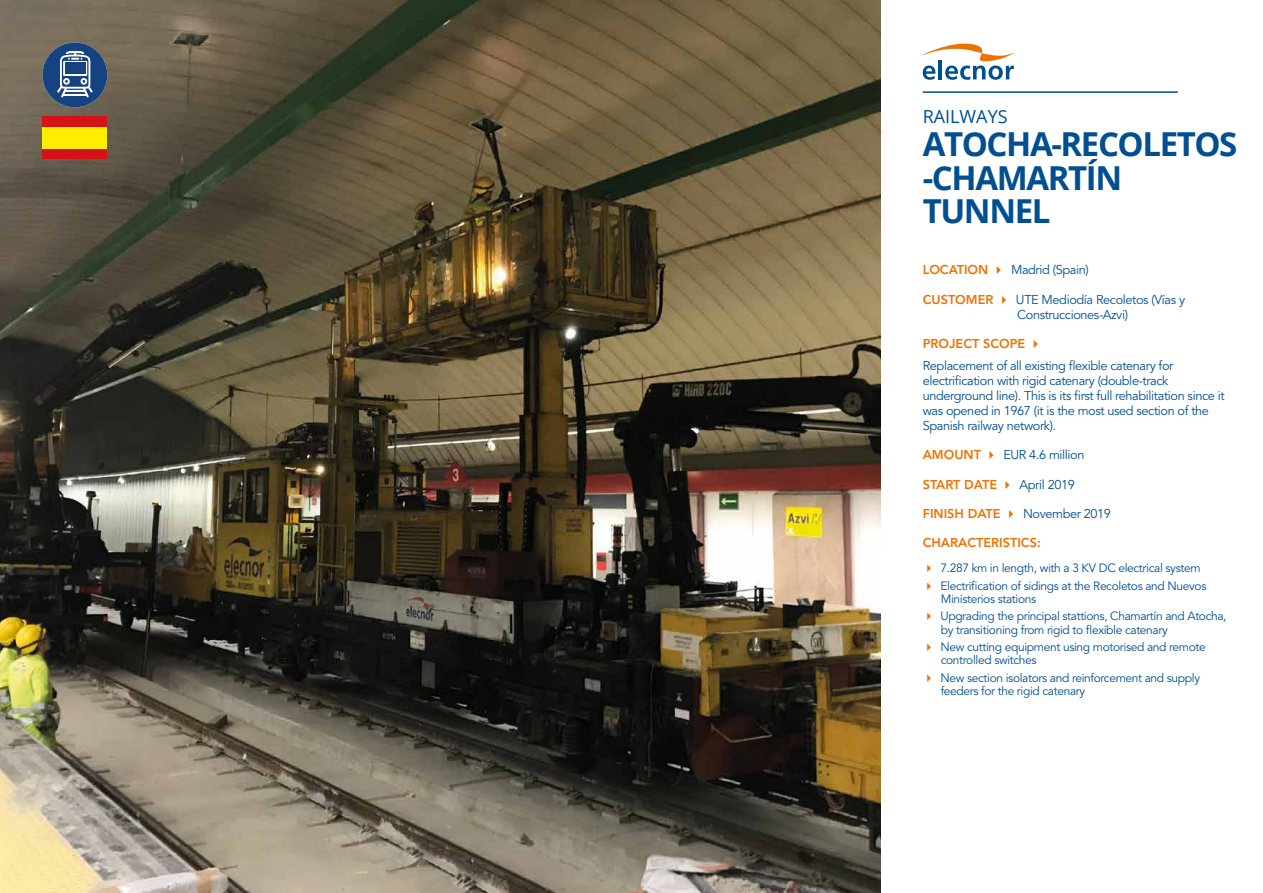
<style>
.page{position:relative;width:1263px;height:893px;background:#fff}
.page>*{position:absolute;margin:0;border:0;box-sizing:border-box;transform-origin:0 0}
.t1{font:700 33px/33.3px "Open Sans";letter-spacing:-.045em;color:#004f91}
.t2{font:18px "Open Sans";color:#004f91}
.t3{font:12.75px/14.9px "Avenir LT Std";letter-spacing:-.03em;color:#004f91}
.t4{font:800 12.75px "Avenir LT Std";color:#ee7203}
.t5{font:12px/13.2px "Avenir LT Std";letter-spacing:-.03em;color:#004f91}
.s1{font-weight:800;color:#ee7203}
.s2{color:#ee7203}
.s3{font-weight:400;color:#004f91}
</style>
<div class="page">
<img style="left:0;top:0;width:880px;height:892px">
<hr style="left:923px;top:91px;width:255px;height:2px;background:#004f91">
<svg style="left:919px;top:43px;width:96px;height:37px"></svg>
<div style="left:43px;top:148px;width:64px;height:11px;background:#d51317"></div>
<div style="left:43px;top:127px;width:64px;height:21px;background:#ffed00"></div>
<div style="left:43px;top:116px;width:64px;height:11px;background:#d51317"></div>
<svg style="left:43px;top:43px;width:64px;height:64px;background:#4b668b"></svg>
<h2 class="t2" style="left:923px;top:104px;width:86px">RAILWAYS</h2>
<h1 class="t1" style="left:923px;top:127px;width:316px">ATOCHA-RECOLETOS -CHAMARTÍN<br>TUNNEL</h1>
<p class="t3" style="left:923px;top:263px;width:167px"><span class="s1">LOCATION</span> <span class="s2">✔</span> Madrid (Spain)</p>
<p class="t3" style="left:1017px;top:292px;width:169px;text-indent:-95px"><span class="s1">CUSTOMER</span> <span class="s2">✔</span> UTE Mediodía Recoletos (Vías y<br>Construcciones-Azvi)</p>
<p class="t3" style="left:923px;top:333px;width:252px;line-height:22.4px"><span class="s1">PROJECT SCOPE</span> <span class="s2">✔<br></span>Replacement of all existing flexible catenary for</p>
<p class="t3" style="left:923px;top:374px;width:303px">electrification with rigid catenary (double-track underground line). This is its first full rehabilitation since it was opened in 1967 (it is the most used section of the Spanish railway network).</p>
<p class="t3" style="left:923px;top:447px;width:163px"><span class="s1">AMOUNT</span> <span class="s2">✔</span> EUR 4.6 million</p>
<p class="t4" style="left:923px;top:477px;width:154px">START DATE ✔ <span class="s3">April 2019</span></p>
<p class="t3" style="left:923px;top:507px;width:190px"><span class="s1">FINISH DATE</span> <span class="s2">✔</span> November 2019</p>
<p class="t4" style="left:923px;top:535px;width:120px">CHARACTERISTICS:</p>
<p class="t5" style="left:923px;top:561px;width:279px"><span class="s2">✔</span> 7.287 km in length, with a 3 KV DC electrical system</p>
<p class="t5" style="left:941px;top:579px;width:267px;text-indent:-18px"><span class="s2">✔</span> Electrification of sidings at the Recoletos and Nuevos<br>Ministerios stations</p>
<p class="t5" style="left:941px;top:610px;width:287px;text-indent:-18px"><span class="s2">✔</span> Upgrading the principal stattions, Chamartín and Atocha, by transitioning from rigid to flexible catenary</p>
<p class="t5" style="left:941px;top:640px;width:267px;text-indent:-18px"><span class="s2">✔</span> New cutting equipment using motorised and remote controlled switches</p>
<p class="t5" style="left:941px;top:671px;width:261px;text-indent:-18px"><span class="s2">✔</span> New section isolators and reinforcement and supply feeders for the rigid catenary</p>
</div>
